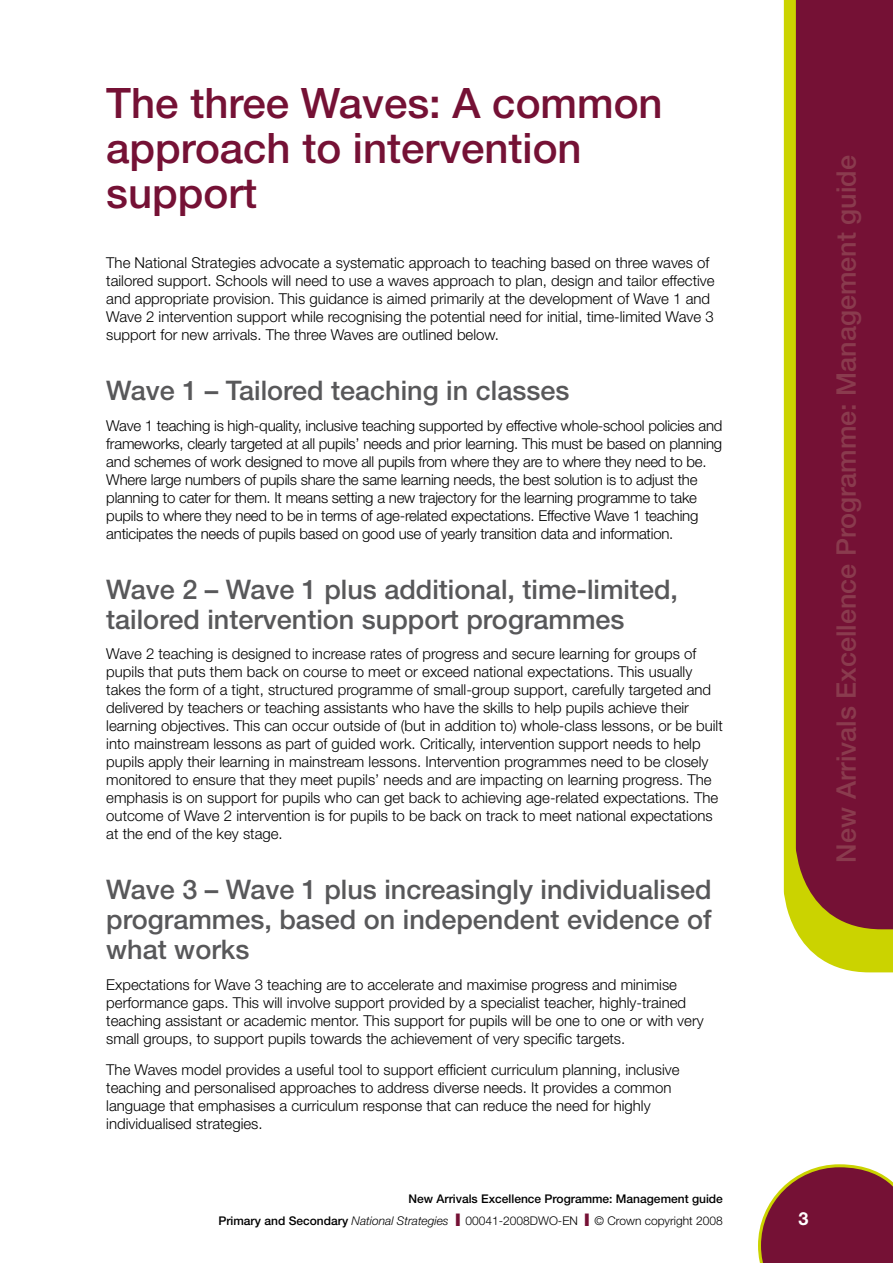
<style>
.page{position:relative;width:893px;height:1263px;background:#fff}
.page>*{position:absolute;margin:0;border:0;box-sizing:border-box;transform-origin:0 0}
.t1{font:500 42px/45px "Helvetica Neue LT";color:#751135}
.t2{font:500 27px/30px "Helvetica Neue LT";color:#58585a}
.t3{font:500 27px "Helvetica Neue LT";color:#8a3b4e}
.t4{font:700 18px "Helvetica Neue LT";color:#fff}
.t5{font:300 15px/18px "Helvetica Neue LT";color:#000}
.t6{font:500 12px/21.6px "Helvetica Neue LT";color:#000;text-align:right}
.s1{font-weight:300;font-style:italic}
.s2{color:#751135}
.s3{font-weight:300}
</style>
<div class="page">
<svg style="left:758px;top:1164px;width:135px;height:99px;background:#8b3a4e"></svg>
<svg style="left:784px;top:0;width:109px;height:972px;background:#cfd718"></svg>
<div style="left:796px;top:0;width:97px;height:929px;background:#751135"></div>
<h1 class="t1" style="left:106px;top:80px;width:558px">The three Waves: A common approach to intervention support</h1>
<p class="t5" style="left:106px;top:254px;width:610px">The National Strategies advocate a systematic approach to teaching based on three waves of tailored support. Schools will need to use a waves approach to plan, design and tailor effective and appropriate provision. This guidance is aimed primarily at the development of Wave 1 and Wave 2 intervention support while recognising the potential need for initial, time-limited Wave 3 support for new arrivals. The three Waves are outlined below.</p>
<h2 class="t2" style="left:106px;top:375px;width:465px">Wave 1 – Tailored teaching in classes</h2>
<p class="t5" style="left:106px;top:416px;width:618px">Wave 1 teaching is high-quality, inclusive teaching supported by effective whole-school policies and frameworks, clearly targeted at all pupils’ needs and prior learning. This must be based on planning and schemes of work designed to move all pupils from where they are to where they need to be.<br>Where large numbers of pupils share the same learning needs, the best solution is to adjust the planning to cater for them. It means setting a new trajectory for the learning programme to take pupils to where they need to be in terms of age-related expectations. Effective Wave 1 teaching anticipates the needs of pupils based on good use of yearly transition data and information.</p>
<h2 class="t2" style="left:106px;top:574px;width:573px">Wave 2 – Wave 1 plus additional, time-limited, tailored intervention support programmes</h2>
<p class="t5" style="left:106px;top:645px;width:618px">Wave 2 teaching is designed to increase rates of progress and secure learning for groups of pupils that puts them back on course to meet or exceed national expectations. This usually takes the form of a tight, structured programme of small-group support, carefully targeted and delivered by teachers or teaching assistants who have the skills to help pupils achieve their learning objectives. This can occur outside of (but in addition to) whole-class lessons, or be built into mainstream lessons as part of guided work. Critically, intervention support needs to help pupils apply their learning in mainstream lessons. Intervention programmes need to be closely monitored to ensure that they meet pupils’ needs and are impacting on learning progress. The emphasis is on support for pupils who can get back to achieving age-related expectations. The outcome of Wave 2 intervention is for pupils to be back on track to meet national expectations at the end of the key stage.</p>
<h2 class="t2" style="left:106px;top:874px;width:607px;text-align:justify">Wave 3 – Wave 1 plus increasingly individualised programmes, based on independent evidence of what works</h2>
<p class="t5" style="left:106px;top:975px;width:599px">Expectations for Wave 3 teaching are to accelerate and maximise progress and minimise performance gaps. This will involve support provided by a specialist teacher, highly-trained teaching assistant or academic mentor. This support for pupils will be one to one or with very small groups, to support pupils towards the achievement of very specific targets.</p>
<p class="t5" style="left:106px;top:1060px;width:575px">The Waves model provides a useful tool to support efficient curriculum planning, inclusive teaching and personalised approaches to address diverse needs. It provides a common language that emphasises a curriculum response that can reduce the need for highly individualised strategies.</p>
<p class="t6" style="left:218px;top:1188px;width:506px">New Arrivals Excellence Programme: Management guide<br>Primary and Secondary <span class="s1">National Strategies</span> <span class="s2">❙</span> <span class="s3">00041-2008DWO-EN</span> <span class="s2">❙</span> <span class="s3">© Crown copyright 2008</span></p>
<h2 class="t3" style="left:830px;top:862px;width:709px;rotate:-90deg">New Arrivals Excellence Programme: Management guide</h2>
<p class="t4" style="left:798px;top:1207px;width:12px">3</p>
</div>
